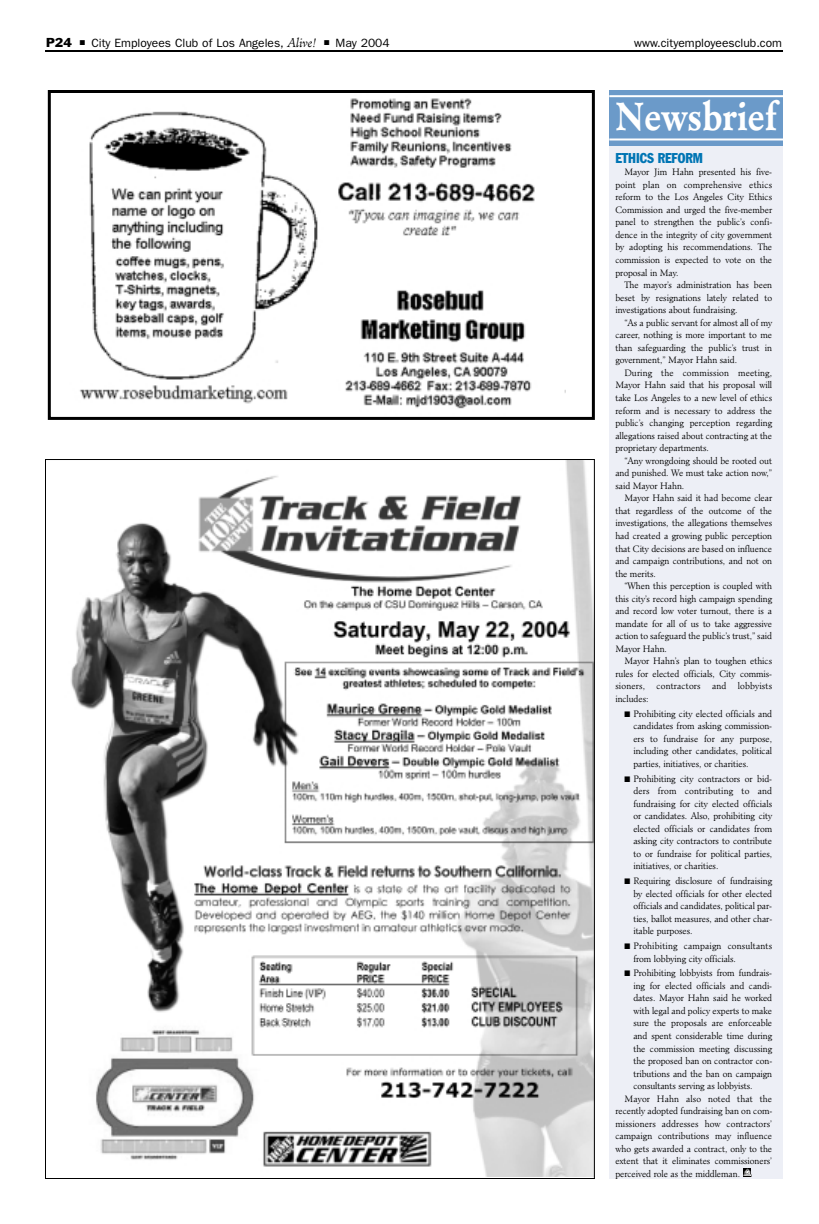
<style>
.page{position:relative;width:819px;height:1224px;background:#fff}
.page>*{position:absolute;margin:0;border:0;box-sizing:border-box;transform-origin:0 0}
.t1{font:700 38px "Minister";color:#fff;scale:.84 1}
.t2{font:condensed 14px "Franklin Gothic";letter-spacing:-.005em;color:#0075b4;scale:.95 1}
.t3{font:12px "Franklin Gothic";color:#000}
.t4{font:300 9px/12.5px "Minister";letter-spacing:-.005em;color:#000;text-align:justify;scale:.95 1}
.t5{font:300 9px/12.5px "Minister";letter-spacing:.015em;color:#000;scale:.95 1}
.s1{font-style:inherit}
.s2{font-family:"Minister";font-weight:300;font-style:italic}
</style>
<div class="page">
<hr style="left:45px;top:50px;width:738px;height:2px;background:#000">
<img style="left:71px;top:461px;width:522px;height:716px">
<img style="left:79px;top:98px;width:486px;height:311px">
<div style="left:48px;top:90px;width:547px;height:330px;border:3px solid #000"></div>
<div style="left:609px;top:146px;width:174px;height:1033px;background:#edeff6"></div>
<div style="left:609px;top:90px;width:174px;height:56px;background:#6b9ac9"></div>
<hr style="left:609px;top:95px;width:174px;height:2px;background:#fff">
<hr style="left:609px;top:138px;width:174px;height:2px;background:#fff">
<div style="left:744px;top:1168px;width:7px;height:9px;background:#000"></div>
<svg style="left:744px;top:1169px;width:7px;height:7px"></svg>
<p class="t3" style="left:46px;top:38px;width:345px"><span class="s1">P24</span> ■ City Employees Club of Los Angeles, <span class="s2">Alive!</span> ■ May 2004</p>
<p class="t3" style="left:634px;top:38px;width:149px">www.cityemployeesclub.com</p>
<p class="t1" style="left:615px;top:100px;width:194px">Newsbrief</p>
<p class="t2" style="left:615px;top:153px;width:94px">ETHICS REFORM</p>
<p class="t4" style="left:624px;top:166px;width:157px">Mayor Jim Hahn presented his five-</p>
<p class="t5" style="left:615px;top:179px;width:167px">point plan on comprehensive ethics</p>
<p class="t4" style="left:615px;top:192px;width:167px">reform to the Los Angeles City Ethics</p>
<p class="t4" style="left:615px;top:204px;width:167px">Commission and urged the five-member</p>
<p class="t4" style="left:615px;top:217px;width:167px">panel to strengthen the public’s confi-</p>
<p class="t4" style="left:615px;top:229px;width:167px">dence in the integrity of city government</p>
<p class="t4" style="left:615px;top:242px;width:167px">by adopting his recommendations. The</p>
<p class="t4" style="left:615px;top:254px;width:167px">commission is expected to vote on the</p>
<p class="t4" style="left:615px;top:267px;width:68px">proposal in May.</p>
<p class="t4" style="left:624px;top:279px;width:157px">The mayor’s administration has been</p>
<p class="t4" style="left:615px;top:292px;width:167px">beset by resignations lately related to</p>
<p class="t4" style="left:615px;top:304px;width:130px">investigations about fundraising.</p>
<p class="t4" style="left:624px;top:317px;width:157px">“As a public servant for almost all of my</p>
<p class="t4" style="left:615px;top:329px;width:167px">career, nothing is more important to me</p>
<p class="t4" style="left:615px;top:342px;width:167px">than safeguarding the public’s trust in</p>
<p class="t4" style="left:615px;top:355px;width:130px">government,” Mayor Hahn said.</p>
<p class="t5" style="left:624px;top:367px;width:157px">During the commission meeting,</p>
<p class="t4" style="left:615px;top:380px;width:167px">Mayor Hahn said that his proposal will</p>
<p class="t4" style="left:615px;top:392px;width:167px">take Los Angeles to a new level of ethics</p>
<p class="t4" style="left:615px;top:405px;width:167px">reform and is necessary to address the</p>
<p class="t4" style="left:615px;top:417px;width:167px">public’s changing perception regarding</p>
<p class="t4" style="left:615px;top:430px;width:166px">allegations raised about contracting at the</p>
<p class="t4" style="left:615px;top:442px;width:100px">proprietary departments.</p>
<p class="t4" style="left:624px;top:455px;width:157px">“Any wrongdoing should be rooted out</p>
<p class="t4" style="left:615px;top:467px;width:167px">and punished. We must take action now,”</p>
<p class="t4" style="left:615px;top:480px;width:74px">said Mayor Hahn.</p>
<p class="t4" style="left:624px;top:493px;width:157px">Mayor Hahn said it had become clear</p>
<p class="t4" style="left:615px;top:505px;width:167px">that regardless of the outcome of the</p>
<p class="t4" style="left:615px;top:518px;width:167px">investigations, the allegations themselves</p>
<p class="t4" style="left:615px;top:530px;width:167px">had created a growing public perception</p>
<p class="t4" style="left:615px;top:543px;width:167px">that City decisions are based on influence</p>
<p class="t4" style="left:615px;top:555px;width:167px">and campaign contributions, and not on</p>
<p class="t4" style="left:615px;top:568px;width:44px">the merits.</p>
<p class="t4" style="left:624px;top:580px;width:157px">“When this perception is coupled with</p>
<p class="t4" style="left:615px;top:593px;width:167px">this city’s record high campaign spending</p>
<p class="t4" style="left:615px;top:605px;width:167px">and record low voter turnout, there is a</p>
<p class="t4" style="left:615px;top:618px;width:167px">mandate for all of us to take aggressive</p>
<p class="t4" style="left:615px;top:631px;width:167px">action to safeguard the public’s trust,” said</p>
<p class="t4" style="left:615px;top:643px;width:56px">Mayor Hahn.</p>
<p class="t4" style="left:624px;top:656px;width:157px">Mayor Hahn’s plan to toughen ethics</p>
<p class="t4" style="left:615px;top:668px;width:167px">rules for elected officials, City commis-</p>
<p class="t5" style="left:615px;top:681px;width:33px">sioners,</p>
<p class="t5" style="left:657px;top:681px;width:48px">contractors</p>
<p class="t4" style="left:712px;top:681px;width:17px">and</p>
<p class="t5" style="left:738px;top:681px;width:38px">lobbyists</p>
<p class="t4" style="left:615px;top:693px;width:36px">includes:</p>
<p class="t4" style="left:633px;top:708px;width:148px;text-indent:-9px">■ Prohibiting city elected officials and candidates from asking commission&shy;ers to fundraise for any purpose, including other candidates, political parties, initiatives, or charities.</p>
<p class="t4" style="left:633px;top:773px;width:148px;text-indent:-9px">■ Prohibiting city contractors or bid&shy;ders from contributing to and fundraising for city elected officials or candidates. Also, prohibiting city elected officials or candidates from asking city contractors to contribute to or fundraise for political parties, initiatives, or charities.</p>
<p class="t4" style="left:633px;top:875px;width:148px;text-indent:-9px">■ Requiring disclosure of fundraising by elected officials for other elected officials and candidates, political par&shy;ties, ballot measures, and other char&shy;itable purposes.</p>
<p class="t5" style="left:633px;top:940px;width:148px;text-indent:-9px">■ Prohibiting campaign consultants from lobbying city officials.</p>
<p class="t4" style="left:624px;top:967px;width:157px">■ Prohibiting lobbyists from fundrais-</p>
<p class="t4" style="left:633px;top:980px;width:148px">ing for elected officials and candi-</p>
<p class="t4" style="left:633px;top:993px;width:148px">dates. Mayor Hahn said he worked</p>
<p class="t4" style="left:633px;top:1005px;width:148px">with legal and policy experts to make</p>
<p class="t4" style="left:633px;top:1018px;width:148px">sure the proposals are enforceable</p>
<p class="t4" style="left:633px;top:1030px;width:148px">and spent considerable time during</p>
<p class="t4" style="left:633px;top:1043px;width:148px">the commission meeting discussing</p>
<p class="t4" style="left:633px;top:1055px;width:148px">the proposed ban on contractor con-</p>
<p class="t4" style="left:633px;top:1068px;width:148px">tributions and the ban on campaign</p>
<p class="t4" style="left:633px;top:1080px;width:127px">consultants serving as lobbyists.</p>
<p class="t5" style="left:624px;top:1093px;width:157px">Mayor Hahn also noted that the</p>
<p class="t4" style="left:615px;top:1105px;width:167px">recently adopted fundraising ban on com-</p>
<p class="t4" style="left:615px;top:1118px;width:167px">missioners addresses how contractors’</p>
<p class="t4" style="left:615px;top:1131px;width:167px">campaign contributions may influence</p>
<p class="t4" style="left:615px;top:1143px;width:167px">who gets awarded a contract, only to the</p>
<p class="t4" style="left:615px;top:1156px;width:167px">extent that it eliminates commissioners’</p>
<p class="t4" style="left:615px;top:1168px;width:133px">perceived role as the middleman.</p>
</div>
